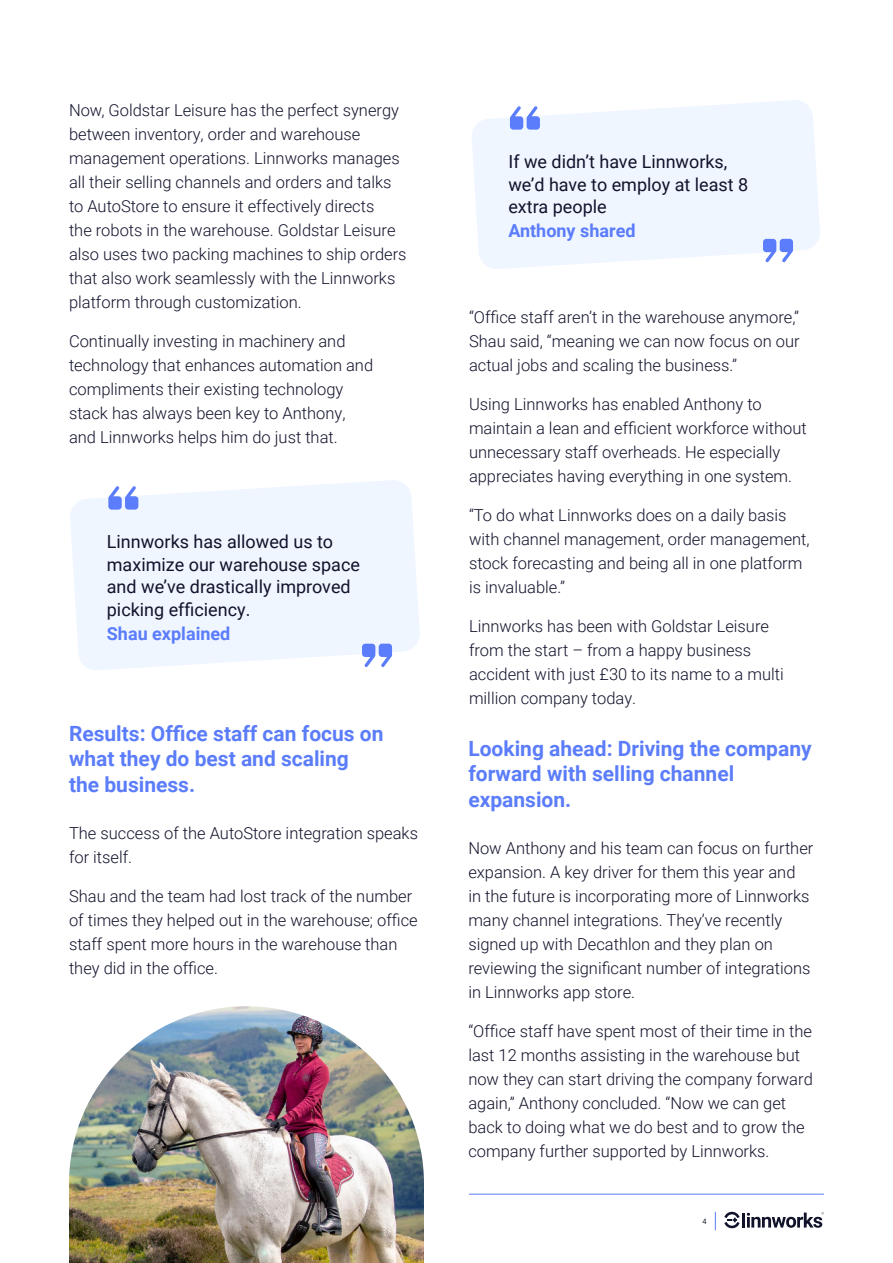
<style>
.page{position:relative;width:893px;height:1263px;background:#fff}
.page>*{position:absolute;margin:0;border:0;box-sizing:border-box;transform-origin:0 0}
.t1{font:700 21px/25.5px "Roboto";color:#5c7dfa}
.t2{font:18px/22.5px "Roboto";color:#11132b}
.t3{font:700 18px "Roboto";color:#5b7cfb}
.t4{font:300 16.5px/24px "Roboto";color:#11132b}
.t5{font:7.5px "Roboto";color:#212b36}
</style>
<div class="page">
<svg style="left:715px;top:1212px;width:1px;height:18px"></svg>
<svg style="left:724px;top:1211px;width:16px;height:18px"></svg>
<hr style="left:742px;top:1212px;width:3px;height:15px;background:#11132b">
<svg style="left:747px;top:1212px;width:77px;height:16px"></svg>
<hr style="left:469px;top:1194px;width:355px;height:1px;background:#5c7dfa">
<img style="left:69px;top:1006px;width:355px;height:257px">
<svg style="left:70px;top:480px;width:350px;height:190px;fill:#eff6ff"></svg>
<svg style="left:108px;top:486px;width:30px;height:24px"></svg>
<svg style="left:362px;top:644px;width:30px;height:23px"></svg>
<svg style="left:472px;top:100px;width:348px;height:169px;fill:#eff6ff"></svg>
<svg style="left:510px;top:106px;width:30px;height:24px"></svg>
<svg style="left:763px;top:239px;width:30px;height:23px"></svg>
<p class="t4" style="left:69px;top:100px;width:339px">Now, Goldstar Leisure has the perfect synergy between inventory, order and warehouse management operations. Linnworks manages all their selling channels and orders and talks to AutoStore to ensure it effectively directs<br>the robots in the warehouse. Goldstar Leisure also uses two packing machines to ship orders that also work seamlessly with the Linnworks platform through customization.</p>
<p class="t4" style="left:69px;top:331px;width:306px">Continually investing in machinery and technology that enhances automation and compliments their existing technology stack has always been key to Anthony, and Linnworks helps him do just that.</p>
<p class="t2" style="left:107px;top:532px;width:255px">Linnworks has allowed us to maximize our warehouse space and we’ve drastically improved picking efficiency.</p>
<p class="t3" style="left:107px;top:621px;width:125px">Shau explained</p>
<p class="t1" style="left:69px;top:719px;width:316px">Results: Office staff can focus on what they do best and scaling the business.</p>
<p class="t4" style="left:69px;top:822px;width:351px">The success of the AutoStore integration speaks for itself.</p>
<p class="t4" style="left:69px;top:885px;width:350px">Shau and the team had lost track of the number of times they helped out in the warehouse; office staff spent more hours in the warehouse than they did in the office.</p>
<p class="t2" style="left:508px;top:152px;width:241px">If we didn’t have Linnworks, we’d have to employ at least 8 extra people</p>
<p class="t3" style="left:508px;top:224px;width:129px">Anthony shared</p>
<p class="t4" style="left:469px;top:304px;width:332px;text-align:justify">“Office staff aren’t in the warehouse anymore,” Shau said, “meaning we can now focus on our actual jobs and scaling the business.”</p>
<p class="t4" style="left:469px;top:393px;width:339px">Using Linnworks has enabled Anthony to maintain a lean and efficient workforce without unnecessary staff overheads. He especially appreciates having everything in one system.</p>
<p class="t4" style="left:469px;top:504px;width:342px">“To do what Linnworks does on a daily basis with channel management, order management, stock forecasting and being all in one platform is invaluable.”</p>
<p class="t4" style="left:469px;top:615px;width:316px">Linnworks has been with Goldstar Leisure from the start – from a happy business accident with just £30 to its name to a multi million company today.</p>
<p class="t1" style="left:468px;top:737px;width:345px">Looking ahead: Driving the company forward with selling channel expansion.</p>
<p class="t4" style="left:468px;top:837px;width:347px">Now Anthony and his team can focus on further expansion. A key driver for them this year and<br>in the future is incorporating more of Linnworks many channel integrations. They’ve recently signed up with Decathlon and they plan on reviewing the significant number of integrations in Linnworks app store.</p>
<p class="t4" style="left:468px;top:1018px;width:346px">“Office staff have spent most of their time in the last 12 months assisting in the warehouse but now they can start driving the company forward again,” Anthony concluded. “Now we can get back to doing what we do best and to grow the company further supported by Linnworks.</p>
<p class="t5" style="left:702px;top:1218px;width:6px">4</p>
</div>
